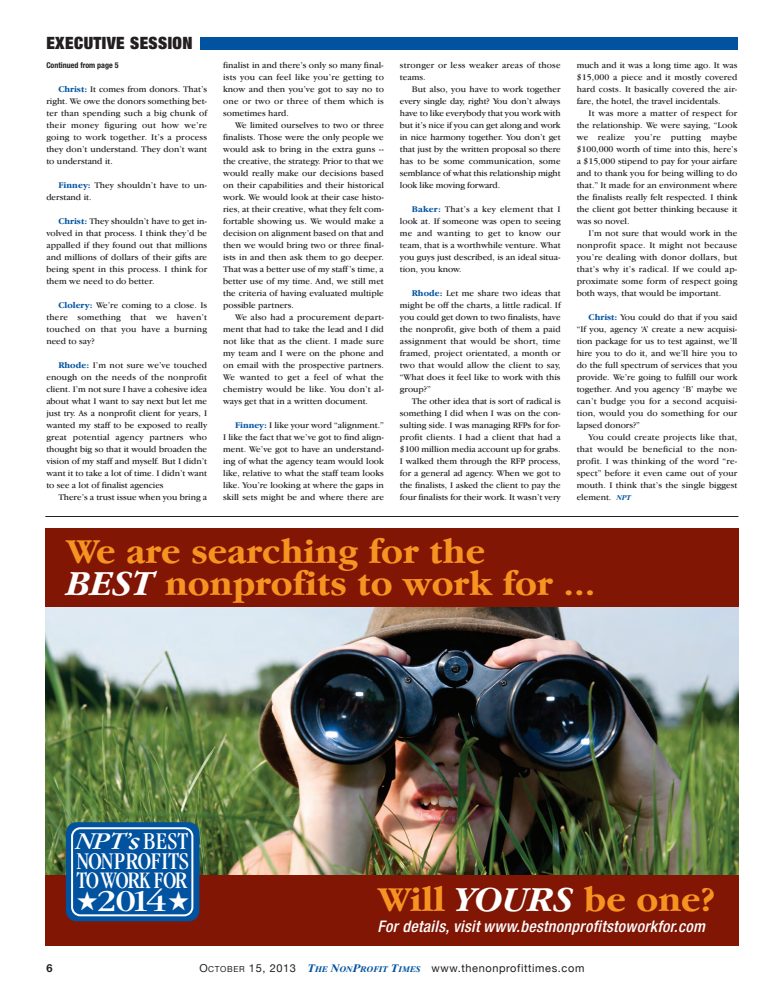
<style>
.page{position:relative;width:774px;height:991px;background:#fff}
.page>*{position:absolute;margin:0;border:0;box-sizing:border-box;transform-origin:0 0}
.t1{font:700 36.2px/31.7px "Garamond IT Cby BT";color:#f79321}
.t2{font:condensed 31.5px "Garamond IT Cby BT";color:#fff;scale:1.52 1}
.t3{font:condensed 24.9px/19.9px "Garamond IT Cby BT";letter-spacing:-.015em;color:#fff}
.t4{font:condensed 24.5px "Garamond IT Cby BT";letter-spacing:-.045em;color:#fff}
.t5{font:900 expanded 17px "Helvetica Neue";letter-spacing:.025em;color:#231f20}
.t6{font:italic 500 condensed 16px "Helvetica Neue";letter-spacing:.02em;color:#fff}
.t7{font:11px "Helvetica Neue";letter-spacing:.055em;color:#231f20}
.t8{font:700 11px "Helvetica Neue";color:#231f20}
.t9{font:9px/12px "Garamond IT Cby BT";color:#231f20;text-align:justify}
.t10{font:9px/12px "Garamond IT Cby BT";letter-spacing:.02em;color:#231f20}
.t11{font:700 condensed 8px "Helvetica Neue";color:#231f20}
.s1{font-weight:700;color:#0153a0}
.s2{font-family:"Times Ten";font-weight:700;font-style:italic;font-size:7px;color:#0153a0}
.s3{font-style:italic;color:#fff}
.s4{font-style:italic;font-stretch:normal}
.s5{font-size:8.2px}
.s6{font-family:"Times Ten";font-weight:700;font-style:italic;color:#0153a0}
.s7{font-family:"Times Ten";font-weight:700;font-style:italic;font-size:8.2px;color:#0153a0}
</style>
<div class="page">
<div style="left:200px;top:37px;width:538px;height:12px;background:#0153a0"></div>
<img style="left:45px;top:607px;width:693px;height:267px">
<hr style="left:45px;top:516px;width:693px;height:1px;background:#231f20">
<div style="left:45px;top:528px;width:693px;height:79px;background:#811604"></div>
<div style="left:45px;top:874px;width:693px;height:71px;background:#811604"></div>
<div style="left:66px;top:822px;width:133px;height:99px;background:#0153a0;border-radius:11px"></div>
<svg style="left:71px;top:827px;width:122px;height:89px"></svg>
<h3 class="t5" style="left:46px;top:37px;width:148px">EXECUTIVE SESSION</h3>
<p class="t11" style="left:46px;top:62px;width:74px">Continued from page 5</p>
<p class="t9" style="left:46px;top:84px;width:162px;text-indent:12px"><span class="s1">Christ:</span> It comes from donors. That’s right. We owe the donors something bet&shy;ter than spending such a big chunk of their money figuring out how we’re going to work together. It’s a process they don’t understand. They don’t want to understand it.</p>
<p class="t9" style="left:46px;top:180px;width:162px;text-indent:12px"><span class="s1">Finney:</span> They shouldn’t have to un&shy;derstand it.</p>
<p class="t9" style="left:46px;top:216px;width:162px;text-indent:12px"><span class="s1">Christ:</span> They shouldn’t have to get in&shy;volved in that process. I think they’d be appalled if they found out that millions and millions of dollars of their gifts are being spent in this process. I think for them we need to do better.</p>
<p class="t9" style="left:46px;top:300px;width:162px;text-indent:12px"><span class="s1">Clolery:</span> We’re coming to a close. Is there something that we haven’t touched on that you have a burning need to say?</p>
<p class="t9" style="left:46px;top:360px;width:162px;text-indent:12px"><span class="s1">Rhode:</span> I’m not sure we’ve touched enough on the needs of the nonprofit client. I’m not sure I have a cohesive idea about what I want to say next but let me just try. As a nonprofit client for years, I wanted my staff to be exposed to really great potential agency partners who thought big so that it would broaden the vision of my staff and myself. But I didn’t want it to take a lot of time. I didn’t want to see a lot of finalist agencies</p>
<p class="t9" style="left:58px;top:492px;width:150px">There’s a trust issue when you bring a</p>
<p class="t9" style="left:223px;top:60px;width:162px">finalist in and there’s only so many final&shy;ists you can feel like you’re getting to know and then you’ve got to say no to one or two or three of them which is sometimes hard.</p>
<p class="t9" style="left:223px;top:120px;width:162px;text-indent:12px">We limited ourselves to two or three finalists. Those were the only people we would ask to bring in the extra guns -- the creative, the strategy. Prior to that we would really make our decisions based on their capabilities and their historical work. We would look at their case histo&shy;ries, at their creative, what they felt com&shy;fortable showing us. We would make a decision on alignment based on that and then we would bring two or three final&shy;ists in and then ask them to go deeper.<br>That was a better use of my staff’s time, a better use of my time. And, we still met the criteria of having evaluated multiple possible partners.</p>
<p class="t9" style="left:223px;top:311px;width:162px;text-indent:12px">We also had a procurement depart&shy;ment that had to take the lead and I did not like that as the client. I made sure my team and I were on the phone and on email with the prospective partners.<br>We wanted to get a feel of what the chemistry would be like. You don’t al&shy;ways get that in a written document.</p>
<p class="t9" style="left:223px;top:419px;width:162px;text-indent:12px"><span class="s1">Finney:</span> I like your word “alignment.” I like the fact that we’ve got to find align&shy;ment. We’ve got to have an understand&shy;ing of what the agency team would look like, relative to what the staff team looks like. You’re looking at where the gaps in skill sets might be and where there are</p>
<p class="t10" style="left:400px;top:60px;width:162px">stronger or less weaker areas of those teams.</p>
<p class="t9" style="left:400px;top:84px;width:162px;text-indent:12px">But also, you have to work together every single day, right? You don’t always have to like everybody that you work with but it’s nice if you can get along and work in nice harmony together. You don’t get that just by the written proposal so there has to be some communication, some semblance of what this relationship might look like moving forward.</p>
<p class="t9" style="left:400px;top:204px;width:162px;text-indent:12px"><span class="s1">Baker:</span> That’s a key element that I look at. If someone was open to seeing me and wanting to get to know our team, that is a worthwhile venture. What you guys just described, is an ideal situa&shy;tion, you know.</p>
<p class="t9" style="left:400px;top:288px;width:162px;text-indent:12px"><span class="s1">Rhode:</span> Let me share two ideas that might be off the charts, a little radical. If you could get down to two finalists, have the nonprofit, give both of them a paid assignment that would be short, time framed, project orientated, a month or two that would allow the client to say, “What does it feel like to work with this group?”</p>
<p class="t9" style="left:400px;top:396px;width:162px;text-indent:12px">The other idea that is sort of radical is something I did when I was on the con&shy;sulting side. I was managing RFPs for for&shy;profit clients. I had a client that had a $100 million media account up for grabs.<br>I walked them through the RFP process, for a general ad agency. When we got to the finalists, I asked the client to pay the four finalists for their work. It wasn’t very</p>
<p class="t9" style="left:577px;top:60px;width:162px">much and it was a long time ago. It was $15,000 a piece and it mostly covered hard costs. It basically covered the air&shy;fare, the hotel, the travel incidentals.</p>
<p class="t9" style="left:577px;top:108px;width:162px;text-indent:12px">It was more a matter of respect for the relationship. We were saying, “Look we realize you’re putting maybe $100,000 worth of time into this, here’s a $15,000 stipend to pay for your airfare and to thank you for being willing to do that.” It made for an environment where the finalists really felt respected. I think the client got better thinking because it was so novel.</p>
<p class="t9" style="left:577px;top:228px;width:162px;text-indent:12px">I’m not sure that would work in the nonprofit space. It might not because you’re dealing with donor dollars, but that’s why it’s radical. If we could ap&shy;proximate some form of respect going both ways, that would be important.</p>
<p class="t9" style="left:577px;top:312px;width:162px;text-indent:12px"><span class="s1">Christ:</span> You could do that if you said “If you, agency ‘A’ create a new acquisi&shy;tion package for us to test against, we’ll hire you to do it, and we’ll hire you to do the full spectrum of services that you provide. We’re going to fulfill our work together. And you agency ‘B’ maybe we can’t budge you for a second acquisi&shy;tion, would you do something for our lapsed donors?”</p>
<p class="t9" style="left:577px;top:432px;width:162px;text-indent:12px">You could create projects like that, that would be beneficial to the non&shy;profit. I was thinking of the word “re&shy;spect” before it even came out of your mouth. I think that’s the single biggest element. <span class="s2">NPT</span></p>
<h1 class="t1" style="left:67px;top:539px;width:530px">We are searching for the<br><span class="s3">BEST</span> nonprofits to work for ...</h1>
<h3 class="t3" style="left:76px;top:832px;width:114px"><span class="s4">NPT’s</span>BEST<br>NONPROFITS</h3>
<h3 class="t4" style="left:76px;top:870px;width:112px">TOWORK FOR</h3>
<h2 class="t2" style="left:76px;top:888px;width:76px">★2014★</h2>
<h1 class="t1" style="left:378px;top:886px;width:338px">Will <span class="s3">YOURS</span> be one?</h1>
<h3 class="t6" style="left:378px;top:921px;width:332px">For details,visit www.bestnonprofitstoworkfor.com</h3>
<p class="t8" style="left:46px;top:961px;width:8px">6</p>
<p class="t7" style="left:199px;top:961px;width:387px">O<span class="s5">CTOBER</span> 15, 2013 <span class="s6">T</span><span class="s7">HE</span> <span class="s6">N</span><span class="s7">ON</span><span class="s6">P</span><span class="s7">ROFIT</span> <span class="s6">T</span><span class="s7">IMES</span> www.thenonprofittimes.com</p>
</div>
